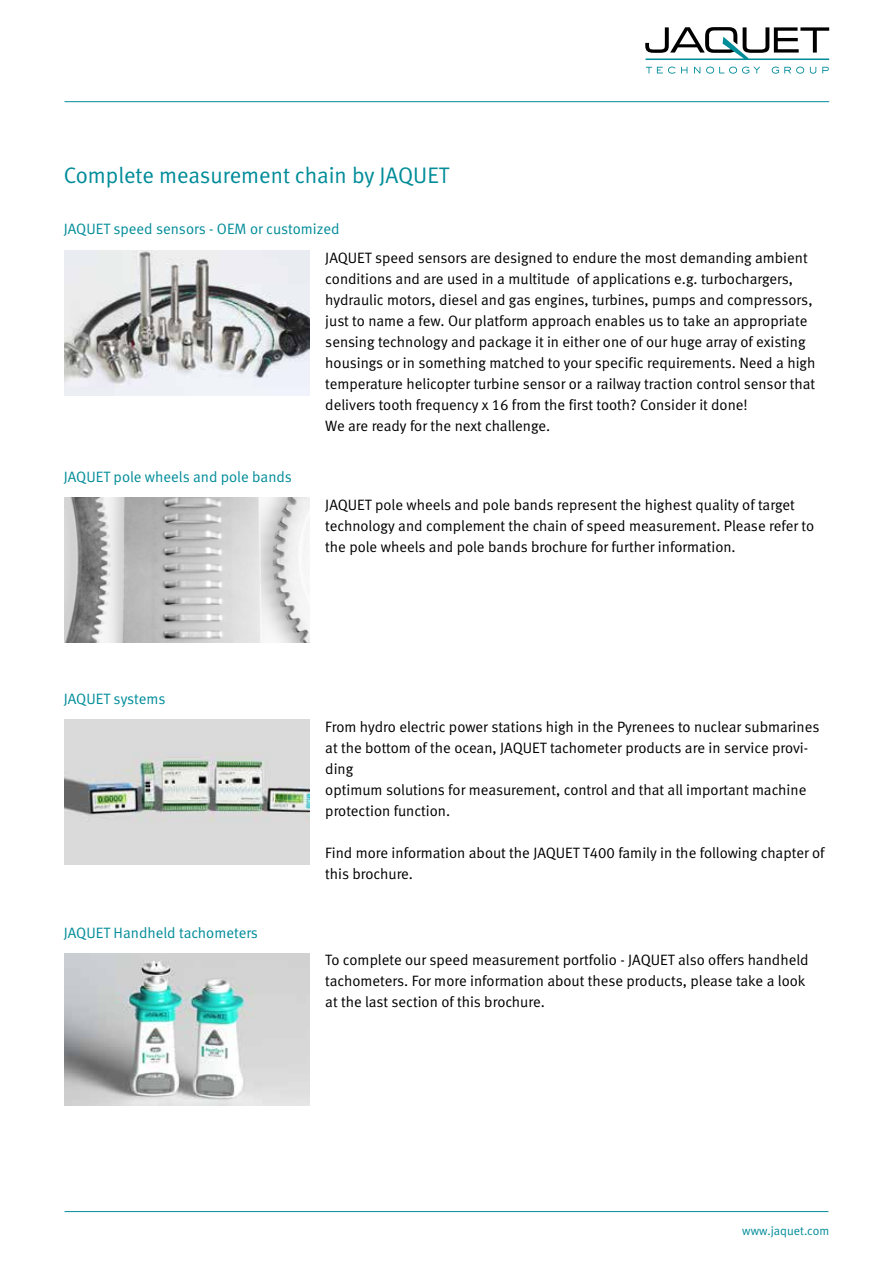
<style>
.page{position:relative;width:893px;height:1263px;background:#fff}
.page>*{position:absolute;margin:0;border:0;box-sizing:border-box;transform-origin:0 0}
.t1{font:22.5px "Meta Normal LF";color:#008c99}
.t2{font:15px/21px "Meta Normal LF";color:#000}
.t3{font:15px "Meta Normal LF";color:#008c99}
.t4{font:12.3px "Meta Normal LF";color:#008c99}
</style>
<div class="page">
<hr style="left:65px;top:101px;width:764px;height:1px;background:#008c99">
<svg style="left:646px;top:67px;width:29px;height:7px"></svg>
<svg style="left:681px;top:67px;width:6px;height:6px"></svg>
<svg style="left:694px;top:67px;width:6px;height:6px"></svg>
<svg style="left:706px;top:67px;width:54px;height:7px"></svg>
<svg style="left:772px;top:67px;width:32px;height:7px"></svg>
<svg style="left:810px;top:67px;width:6px;height:7px"></svg>
<svg style="left:822px;top:67px;width:7px;height:6px"></svg>
<svg style="left:645px;top:27px;width:184px;height:33px"></svg>
<hr style="left:65px;top:1211px;width:763px;height:1px;background:#008c99">
<img style="left:65px;top:251px;width:245px;height:145px">
<img style="left:65px;top:498px;width:245px;height:145px">
<img style="left:65px;top:720px;width:245px;height:145px">
<img style="left:65px;top:953px;width:245px;height:153px">
<h1 class="t1" style="left:64px;top:162px;width:387px">Complete measurement chain by JAQUET</h1>
<p class="t3" style="left:64px;top:220px;width:277px">JAQUET speed sensors - OEM or customized</p>
<p class="t3" style="left:64px;top:468px;width:230px">JAQUET pole wheels and pole bands</p>
<p class="t2" style="left:325px;top:247px;width:492px">JAQUET speed sensors are designed to endure the most demanding ambient conditions and are used in a multitude of applications e.g. turbochargers, hydraulic motors, diesel and gas engines, turbines, pumps and compressors, just to name a few. Our platform approach enables us to take an appropriate sensing technology and package it in either one of our huge array of existing housings or in something matched to your specific requirements. Need a high temperature helicopter turbine sensor or a railway traction control sensor that delivers tooth frequency x 16 from the first tooth? Consider it done!<br>We are ready for the next challenge.</p>
<p class="t2" style="left:325px;top:494px;width:490px">JAQUET pole wheels and pole bands represent the highest quality of target technology and complement the chain of speed measurement. Please refer to the pole wheels and pole bands brochure for further information.</p>
<p class="t3" style="left:64px;top:690px;width:103px">JAQUET systems</p>
<p class="t3" style="left:64px;top:924px;width:196px">JAQUET Handheld tachometers</p>
<p class="t2" style="left:325px;top:716px;width:496px">From hydro electric power stations high in the Pyrenees to nuclear submarines at the bottom of the ocean, JAQUET tachometer products are in service provi&shy;ding<br>optimum solutions for measurement, control and that all important machine protection function.</p>
<p class="t2" style="left:325px;top:842px;width:501px">Find more information about the JAQUET T400 family in the following chapter of this brochure.</p>
<p class="t2" style="left:325px;top:949px;width:485px">To complete our speed measurement portfolio - JAQUET also offers handheld tachometers. For more information about these products, please take a look at the last section of this brochure.</p>
<p class="t4" style="left:742px;top:1223px;width:88px">www.jaquet.com</p>
</div>
